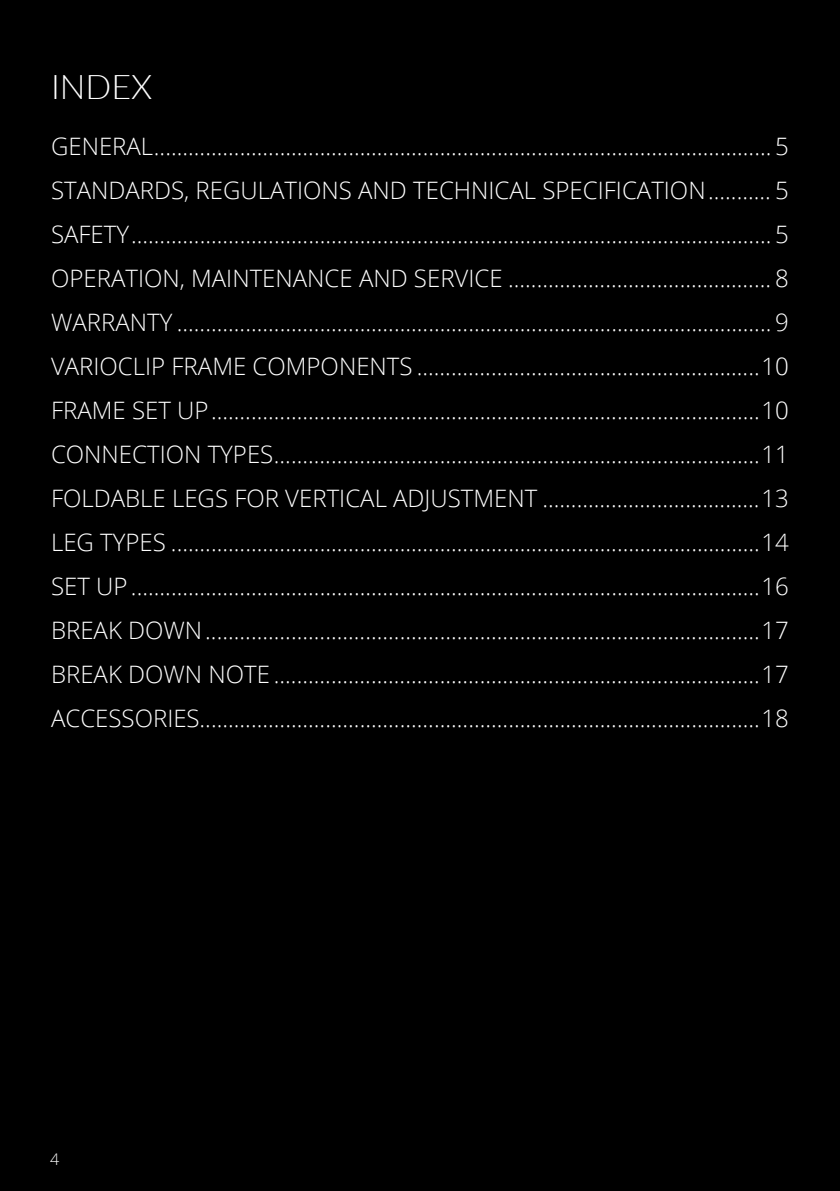
<style>
.page{position:relative;width:840px;height:1191px;background:#fff}
.page>*{position:absolute;margin:0;border:0;box-sizing:border-box;transform-origin:0 0}
.t1{font:300 34px "Lato";color:#fff}
.t2{font:300 24px/44px "Open Sans";color:#fff;text-align:justify}
.t3{font:300 16px "Open Sans";color:#fff}
</style>
<div class="page">
<div style="left:0;top:0;width:839px;height:1191px;background:#000"></div>
<h1 class="t1" style="left:51px;top:64px;width:103px">INDEX</h1>
<p class="t2" style="left:51px;top:123px;width:739px">GENERAL............................................................................................................ 5<br>STANDARDS, REGULATIONS AND TECHNICAL SPECIFICATION........... 5<br>SAFETY................................................................................................................ 5<br>OPERATION, MAINTENANCE AND SERVICE .............................................. 8<br>WARRANTY ........................................................................................................ 9<br>VARIOCLIP FRAME COMPONENTS ............................................................10<br>FRAME SET UP................................................................................................10<br>CONNECTION TYPES.....................................................................................11<br>FOLDABLE LEGS FOR VERTICAL ADJUSTMENT ......................................13<br>LEG TYPES .......................................................................................................14<br>SET UP..............................................................................................................16<br>BREAK DOWN.................................................................................................17<br>BREAK DOWN NOTE .....................................................................................17<br>ACCESSORIES..................................................................................................18</p>
<p class="t3" style="left:50px;top:1148px;width:11px">4</p>
</div>
